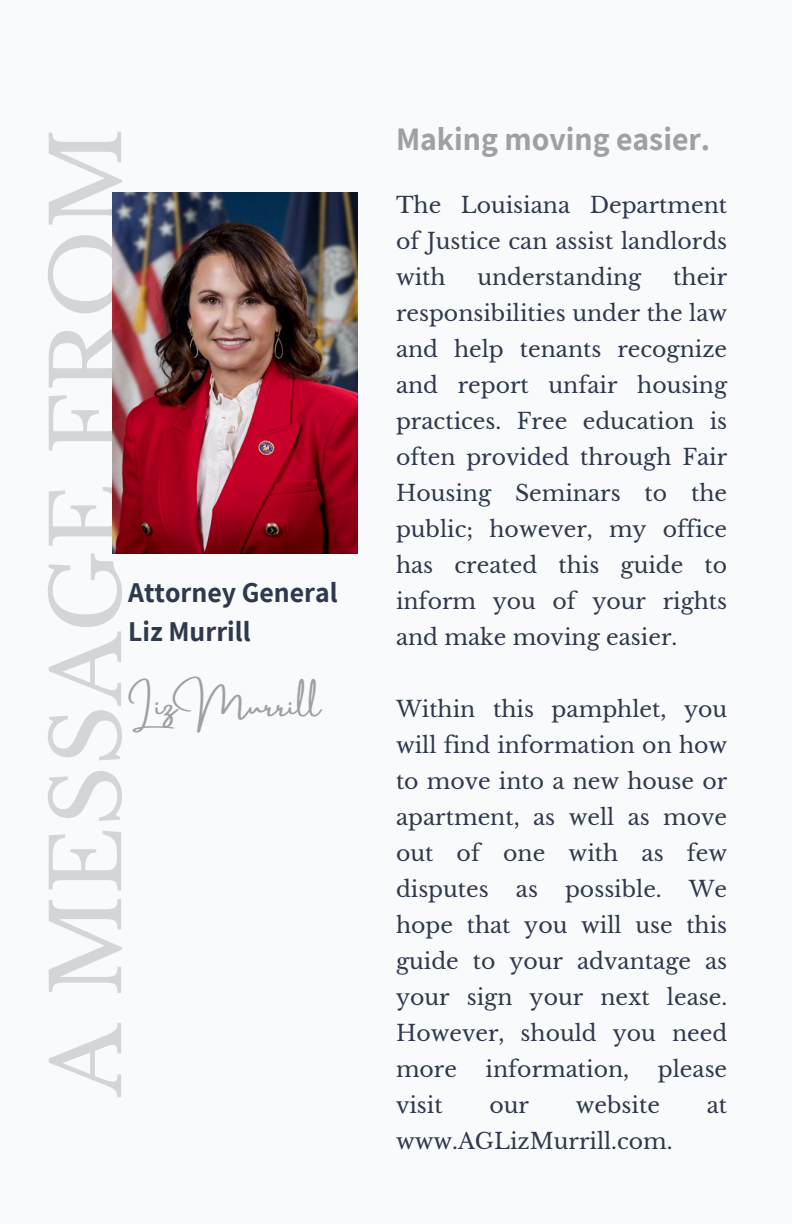
<style>
.page{position:relative;width:792px;height:1224px;background:#f9fafb}
.page>*{position:absolute;margin:0;border:0;box-sizing:border-box;transform-origin:0 0}
.t1{font:94px "Libre Baskerville";color:#d2d6d8}
.t2{font:700 32px "Assistant";color:#9ea0a2}
.t3{font:28.4px "Amsterdam Three";color:#9ea0a2}
.t4{font:700 28px/39px "Assistant";color:#2f394d}
.t5{font:22px/36px "Libre Baskerville";color:#2f394d;text-align:justify}
</style>
<div class="page">
<img style="left:113px;top:192px;width:244px;height:362px">
<h1 class="t1" style="left:30px;top:1097px;width:971px;rotate:-90deg">A MESSAGE FROM</h1>
<p class="t4" style="left:128px;top:572px;width:211px">Attorney General<br>Liz Murrill</p>
<p class="t3" style="left:129px;top:689px;width:194px">Liz Murrill</p>
<h2 class="t2" style="left:396px;top:117px;width:316px">Making moving easier.</h2>
<p class="t5" style="left:396px;top:187px;width:333px">The Louisiana Department of Justice can assist landlords with</p>
<p class="t5" style="left:396px;top:259px;width:333px;text-indent:277px">their responsibilities under the law and help tenants recognize and report unfair housing practices. Free education is often provided through Fair Housing Seminars to the public; however, my office has created this guide to inform you of your rights and make moving easier.</p>
<p class="t5" style="left:477px;top:259px;width:166px">understanding</p>
<p class="t5" style="left:396px;top:691px;width:333px">Within this pamphlet, you will find information on how to move into a new house or apartment, as well as move out of one with as few disputes as possible. We hope that you will use this guide to your advantage as your sign your next lease.<br>However, should you need more</p>
<p class="t5" style="left:486px;top:1051px;width:145px">information,</p>
<p class="t5" style="left:658px;top:1051px;width:71px">please</p>
<p class="t5" style="left:396px;top:1087px;width:48px">visit</p>
<p class="t5" style="left:489px;top:1087px;width:41px">our</p>
<p class="t5" style="left:576px;top:1087px;width:86px">website</p>
<p class="t5" style="left:707px;top:1087px;width:22px">at</p>
<p class="t5" style="left:396px;top:1123px;width:278px">www.AGLizMurrill.com.</p>
</div>
